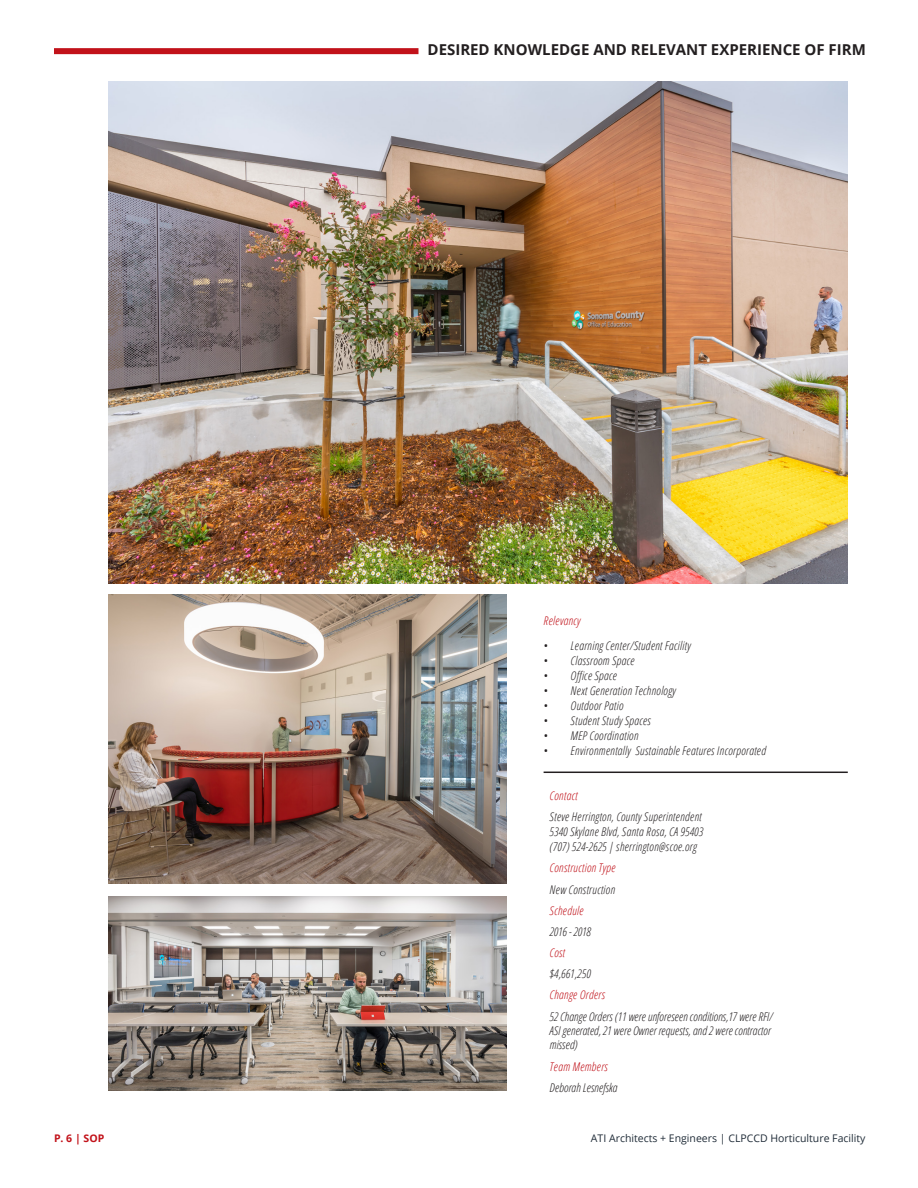
<style>
.page{position:relative;width:918px;height:1188px;background:#fff}
.page>*{position:absolute;margin:0;border:0;box-sizing:border-box;transform-origin:0 0}
.Page_Section_Title{font:700 15px "Open Sans";color:#231f20}
.Image_Caption{font:italic 300 condensed 12px "Open Sans";letter-spacing:.02em;color:#231f20}
.Image_Caption-2{font:italic 300 condensed 12px/14.4px "Open Sans";color:#231f20}
.Image_Caption-3{font:italic 300 condensed 12px "Open Sans";letter-spacing:.02em;color:#c01119}
.t1{font:10.5px "Open Sans";color:#202c38}
.t2{font:700 10.5px "Open Sans";color:#c2121a}
</style>
<div class="page">
<img style="left:108px;top:81px;width:740px;height:502px">
<img style="left:108px;top:594px;width:398px;height:289px">
<img style="left:108px;top:896px;width:398px;height:195px">
<hr style="left:544px;top:772px;width:304px;height:1px;background:#231f20">
<div style="left:54px;top:48px;width:364px;height:6px;background:#c2121a"></div>
<p class="Page_Section_Title" style="left:428px;top:39px;width:440px">DESIRED KNOWLEDGE AND RELEVANT EXPERIENCE OF FIRM</p>
<p class="Image_Caption-3" style="left:544px;top:612px;width:38px">Relevancy</p>
<p class="Image_Caption" style="left:544px;top:638px;width:148px">• Learning Center/Student Facility</p>
<p class="Image_Caption" style="left:544px;top:653px;width:92px">• Classroom Space</p>
<p class="Image_Caption" style="left:544px;top:668px;width:75px">• Office Space</p>
<p class="Image_Caption" style="left:544px;top:683px;width:134px">• Next Generation Technology</p>
<p class="Image_Caption" style="left:544px;top:698px;width:81px">• Outdoor Patio</p>
<p class="Image_Caption" style="left:544px;top:713px;width:109px">• Student Study Spaces</p>
<p class="Image_Caption" style="left:544px;top:728px;width:96px">• MEP Coordination</p>
<p class="Image_Caption" style="left:544px;top:743px;width:224px">• Environmentally Sustainable Features Incorporated</p>
<p class="Image_Caption-3" style="left:550px;top:787px;width:29px">Contact</p>
<p class="Image_Caption" style="left:550px;top:809px;width:153px">Steve Herrington, County Superintendent</p>
<p class="Image_Caption" style="left:550px;top:824px;width:155px">5340 Skylane Blvd, Santa Rosa, CA 95403</p>
<p class="Image_Caption" style="left:550px;top:839px;width:149px">(707) 524-2625 | sherrington@scoe.org</p>
<p class="Image_Caption-3" style="left:550px;top:860px;width:67px">Construction Type</p>
<p class="Image_Caption" style="left:550px;top:881px;width:67px">New Construction</p>
<p class="Image_Caption-3" style="left:550px;top:902px;width:35px">Schedule</p>
<p class="Image_Caption-2" style="left:550px;top:924px;width:43px">2016 - 2018</p>
<p class="Image_Caption-3" style="left:550px;top:945px;width:17px">Cost</p>
<p class="Image_Caption" style="left:550px;top:966px;width:43px">$4,661,250</p>
<p class="Image_Caption-3" style="left:550px;top:987px;width:57px">Change Orders</p>
<p class="Image_Caption-2" style="left:550px;top:1009px;width:225px">52 Change Orders (11 were unforeseen conditions,17 were RFI/<br>ASI generated, 21 were Owner requests, and 2 were contractor missed)</p>
<p class="Image_Caption-3" style="left:550px;top:1058px;width:60px">Team Members</p>
<p class="Image_Caption-2" style="left:550px;top:1080px;width:69px">Deborah Lesnefska</p>
<p class="t2" style="left:54px;top:1131px;width:52px">P. 6 | SOP</p>
<p class="t1" style="left:591px;top:1131px;width:276px">ATI Architects + Engineers | CLPCCD Horticulture Facility</p>
</div>
